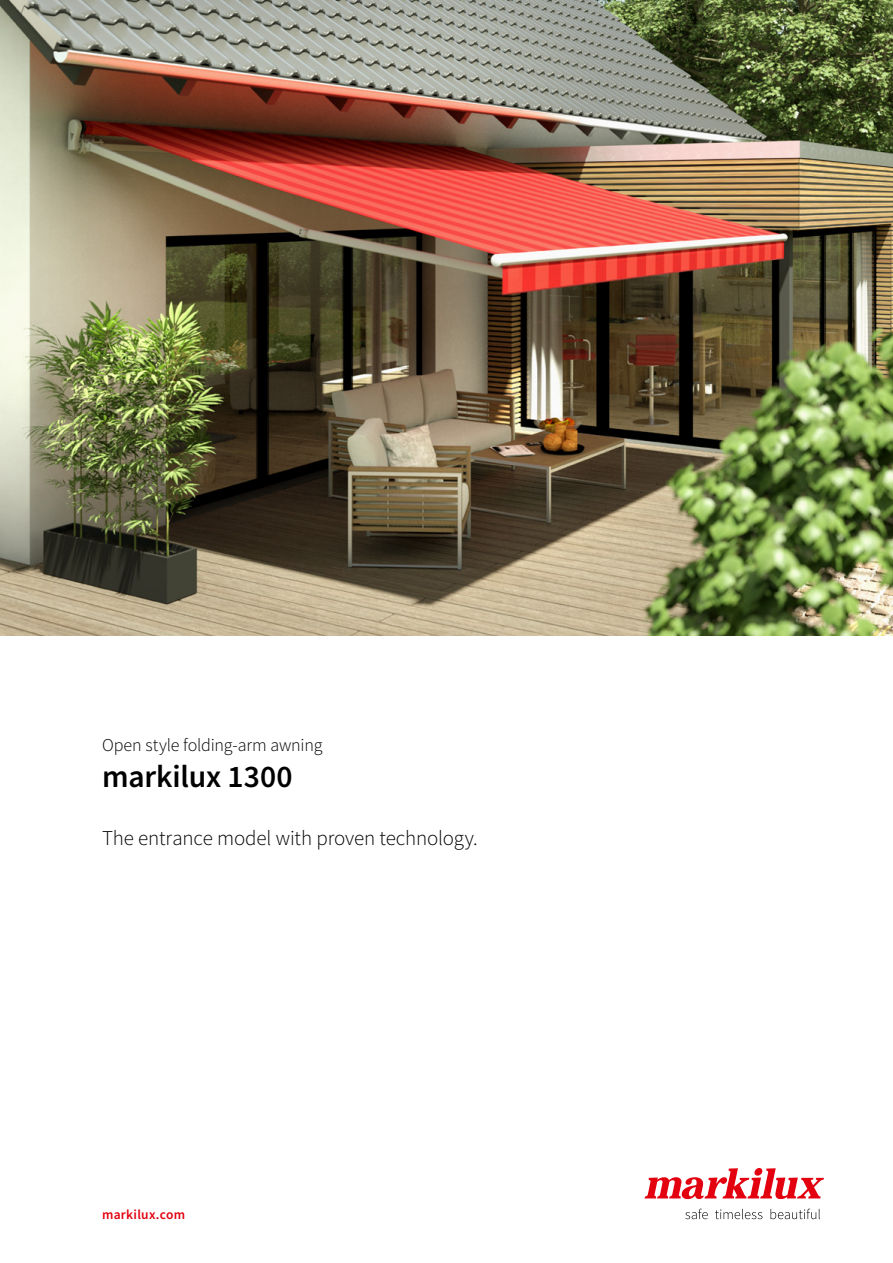
<style>
.page{position:relative;width:893px;height:1263px;background:#fff}
.page>*{position:absolute;margin:0;border:0;box-sizing:border-box;transform-origin:0 0}
.t1{font:600 31.5px "Source Sans Pro";letter-spacing:-.005em;color:#000}
.t2{font:300 21px "Source Sans Pro";letter-spacing:-.005em;color:#000}
.t3{font:300 18px "Source Sans Pro";letter-spacing:-.01em;color:#000}
.t4{font:600 13.5px "Source Sans Pro";letter-spacing:.02em;color:#e3000f}
</style>
<div class="page">
<svg style="left:685px;top:1209px;width:23px;height:10px"></svg>
<svg style="left:715px;top:1209px;width:47px;height:10px"></svg>
<svg style="left:771px;top:1209px;width:49px;height:10px"></svg>
<svg style="left:644px;top:1168px;width:180px;height:31px"></svg>
<img style="left:0;top:0;width:893px;height:635px">
<p class="t3" style="left:102px;top:734px;width:222px">Open style folding-arm awning</p>
<h1 class="t1" style="left:102px;top:756px;width:192px">markilux 1300</h1>
<p class="t2" style="left:102px;top:825px;width:377px">The entrance model with proven technology.</p>
<p class="t4" style="left:102px;top:1205px;width:85px">markilux.com</p>
</div>
